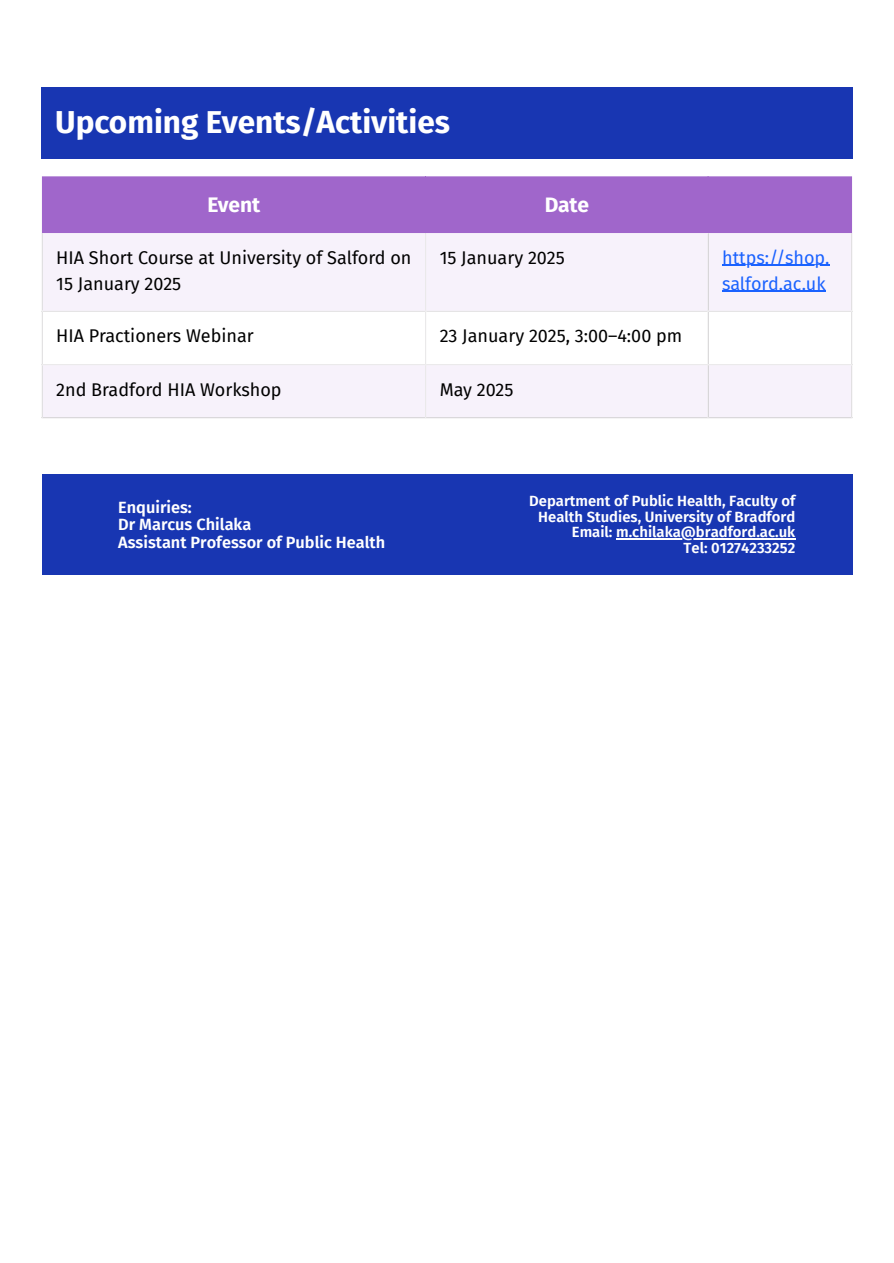
<style>
.page{position:relative;width:894px;height:1263px;background:#fff}
.page>*{position:absolute;margin:0;border:0;box-sizing:border-box;transform-origin:0 0}
.t1{font:700 31.5px "Fira Sans";color:#fff}
.t2{font:700 21px "Fira Sans";letter-spacing:-.01em;color:#fff}
.t3{font:18px/25.8px "Fira Sans";color:#000}
.t4{font:18px/25.8px "Fira Sans";color:#1a62ff}
.t5{font:600 16.35px "Fira Sans";color:#fff}
.t6{font:600 14.85px/15.6px "Fira Sans";color:#fff;text-align:right}
</style>
<div class="page">
<div style="left:42px;top:88px;width:810px;height:71px;background:#1836b2"></div>
<div style="left:42px;top:177px;width:809px;height:56px;background:#a066cb"></div>
<svg style="left:43px;top:233px;width:807px;height:184px;fill:#f7f2fb"></svg>
<hr style="left:722px;top:265px;width:107px;height:1px;background:#1a62ff">
<hr style="left:722px;top:291px;width:103px;height:1px;background:#1a62ff">
<hr style="left:42px;top:233px;width:1px;height:184px;background:#edeced">
<hr style="left:425px;top:233px;width:1px;height:184px;background:#edeced">
<hr style="left:707px;top:233px;width:1px;height:184px;background:#edeced">
<hr style="left:850px;top:233px;width:2px;height:184px;background:#edeced">
<hr style="left:42px;top:311px;width:810px;height:1px;background:#edeced">
<hr style="left:42px;top:364px;width:810px;height:1px;background:#edeced">
<hr style="left:42px;top:417px;width:810px;height:1px;background:#edeced">
<div style="left:42px;top:475px;width:810px;height:100px;background:#1836b2"></div>
<hr style="left:616px;top:538px;width:179px;height:1px;background:#fff">
<p class="t1" style="left:55px;top:103px;width:396px">Upcoming Events/Activities</p>
<p class="t2" style="left:207px;top:192px;width:55px">Event</p>
<p class="t2" style="left:544px;top:192px;width:46px">Date</p>
<p class="t3" style="left:56px;top:245px;width:356px">HIA Short Course at University of Salford on<br>15 January 2025</p>
<p class="t3" style="left:439px;top:245px;width:126px">15 January 2025</p>
<p class="t4" style="left:722px;top:245px;width:109px">https://shop. salford.ac.uk</p>
<p class="t3" style="left:56px;top:323px;width:199px">HIA Practioners Webinar</p>
<p class="t3" style="left:439px;top:323px;width:244px">23 January 2025, 3:00–4:00 pm</p>
<p class="t3" style="left:56px;top:377px;width:227px">2nd Bradford HIA Workshop</p>
<p class="t3" style="left:439px;top:377px;width:75px">May 2025</p>
<p class="t5" style="left:118px;top:497px;width:75px">Enquiries:</p>
<p class="t5" style="left:118px;top:515px;width:135px">Dr Marcus Chilaka</p>
<p class="t5" style="left:118px;top:533px;width:268px">Assistant Professor of Public Health</p>
<p class="t6" style="left:529px;top:493px;width:267px">Department of Public Health, Faculty of<br>Health Studies, University of Bradford</p>
<p class="t6" style="left:571px;top:524px;width:225px">Email: m.chilaka@bradford.ac.uk</p>
<p class="t6" style="left:683px;top:540px;width:113px">Tel: 01274233252</p>
</div>
